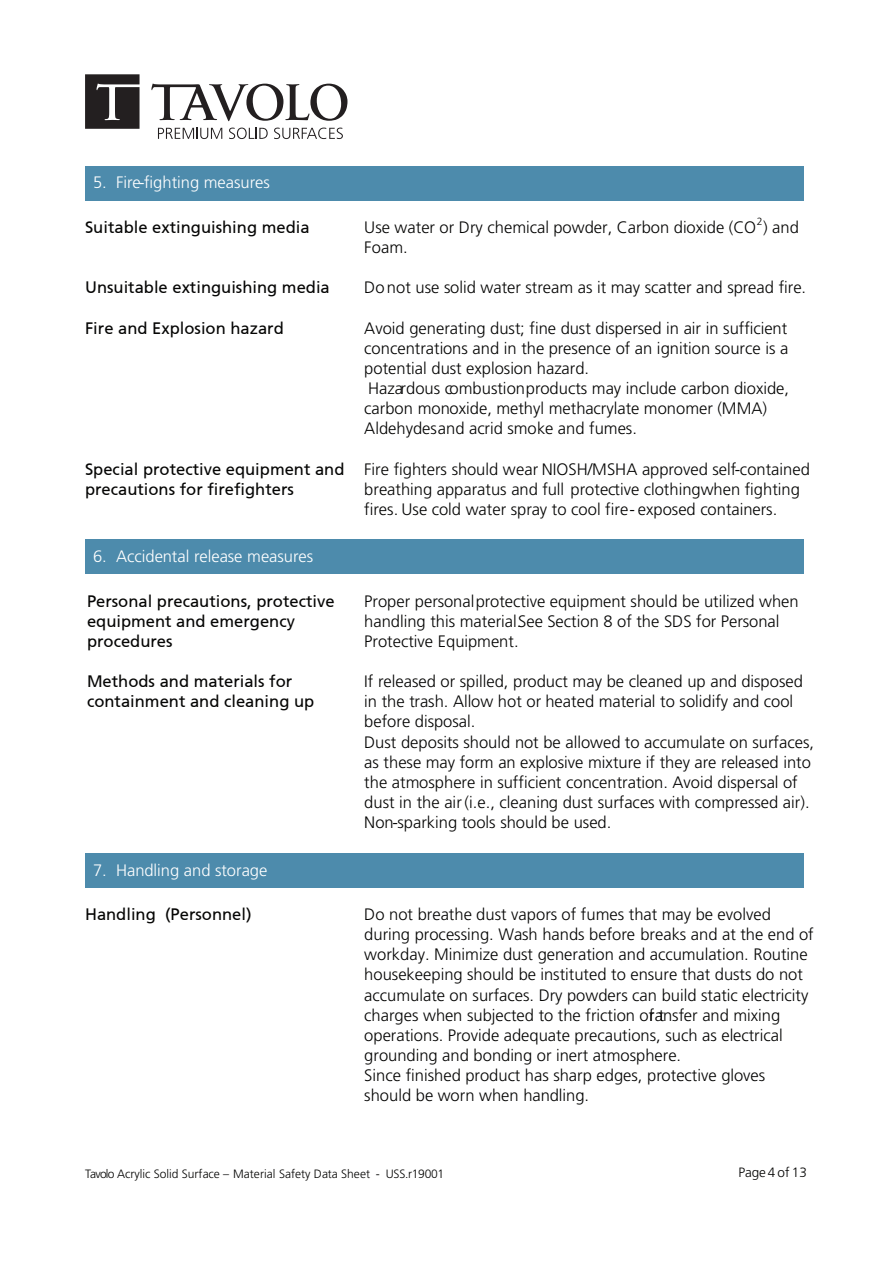
<style>
.page{position:relative;width:893px;height:1263px;background:#fff}
.page>*{position:absolute;margin:0;border:0;box-sizing:border-box;transform-origin:0 0}
.t1{font:300 16.5px/20.1px "Frutiger";color:#050504}
.t2{font:16.5px/20.1px "Frutiger CE";color:#050504}
.t3{font:300 16.5px "Frutiger";color:#fff}
.t4{font:300 13.5px "Frutiger";color:#050504}
.t5{font:300 12px "Frutiger";color:#050504}
.t6{font:300 10.5px "Frutiger";color:#050504}
</style>
<div class="page">
<div style="left:85px;top:166px;width:718px;height:34px;background:#4d8bac"></div>
<div style="left:85px;top:540px;width:718px;height:34px;background:#4d8bac"></div>
<div style="left:85px;top:853px;width:718px;height:34px;background:#4d8bac"></div>
<svg style="left:158px;top:128px;width:64px;height:11px"></svg>
<svg style="left:229px;top:128px;width:39px;height:11px"></svg>
<svg style="left:274px;top:128px;width:69px;height:11px"></svg>
<svg style="left:151px;top:84px;width:196px;height:37px"></svg>
<svg style="left:85px;top:74px;width:55px;height:55px;background:#3e3b3c"></svg>
<p class="t3" style="left:93px;top:173px;width:178px">5. Fire-fighting measures</p>
<p class="t2" style="left:85px;top:217px;width:226px">Suitable extinguishing media</p>
<p class="t1" style="left:364px;top:217px;width:436px">Use water or Dry chemical powder, Carbon dioxide (CO ) and</p>
<p class="t6" style="left:757px;top:215px;width:7px">2</p>
<p class="t1" style="left:364px;top:237px;width:45px">Foam.</p>
<p class="t2" style="left:85px;top:277px;width:246px">Unsuitable extinguishing media</p>
<p class="t1" style="left:364px;top:277px;width:443px">Do not use solid water stream as it may scatter and spread fire.</p>
<p class="t2" style="left:85px;top:318px;width:200px">Fire and Explosion hazard</p>
<p class="t1" style="left:364px;top:318px;width:426px">Avoid generating dust; fine dust dispersed in air in sufficient concentrations and in the presence of an ignition source is a potential dust explosion hazard.<br>Hazardous combustion products may include carbon dioxide, carbon monoxide, methyl methacrylate monomer (MMA)<br>Aldehydes and acrid smoke and fumes.</p>
<p class="t2" style="left:85px;top:459px;width:261px">Special protective equipment and precautions for firefighters</p>
<p class="t1" style="left:364px;top:459px;width:447px">Fire fighters should wear NIOSH/MSHA approved self-contained breathing apparatus and full protective clothingwhen fighting fires. Use cold water spray to cool fire- exposed containers.</p>
<p class="t3" style="left:93px;top:547px;width:222px">6. Accidental release measures</p>
<p class="t2" style="left:87px;top:591px;width:249px">Personal precautions, protective equipment and emergency procedures</p>
<p class="t1" style="left:364px;top:591px;width:436px">Proper personal protective equipment should be utilized when handling this material.See Section 8 of the SDS for Personal<br>Protective Equipment.</p>
<p class="t2" style="left:87px;top:671px;width:229px">Methods and materials for containment and cleaning up</p>
<p class="t1" style="left:364px;top:671px;width:451px">If released or spilled, product may be cleaned up and disposed in the trash. Allow hot or heated material to solidify and cool before disposal.<br>Dust deposits should not be allowed to accumulate on surfaces, as these may form an explosive mixture if they are released into the atmosphere in sufficient concentration. Avoid dispersal of dust in the air (i.e., cleaning dust surfaces with compressed air).<br>Non-sparking tools should be used.</p>
<p class="t3" style="left:93px;top:860px;width:176px">7. Handling and storage</p>
<p class="t2" style="left:85px;top:904px;width:168px">Handling (Personnel)</p>
<p class="t1" style="left:364px;top:904px;width:451px">Do not breathe dust vapors of fumes that may be evolved during processing. Wash hands before breaks and at the end of workday. Minimize dust generation and accumulation. Routine housekeeping should be instituted to ensure that dusts do not accumulate on surfaces. Dry powders can build static electricity charges when subjected to the friction of transfer and mixing operations. Provide adequate precautions, such as electrical grounding and bonding or inert atmosphere.<br>Since finished product has sharp edges, protective gloves should be worn when handling.</p>
<p class="t5" style="left:85px;top:1167px;width:361px">Tavolo Acrylic Solid Surface – Material Safety Data Sheet - USS.r19001</p>
<p class="t4" style="left:738px;top:1164px;width:70px">Page 4 of 13</p>
</div>
